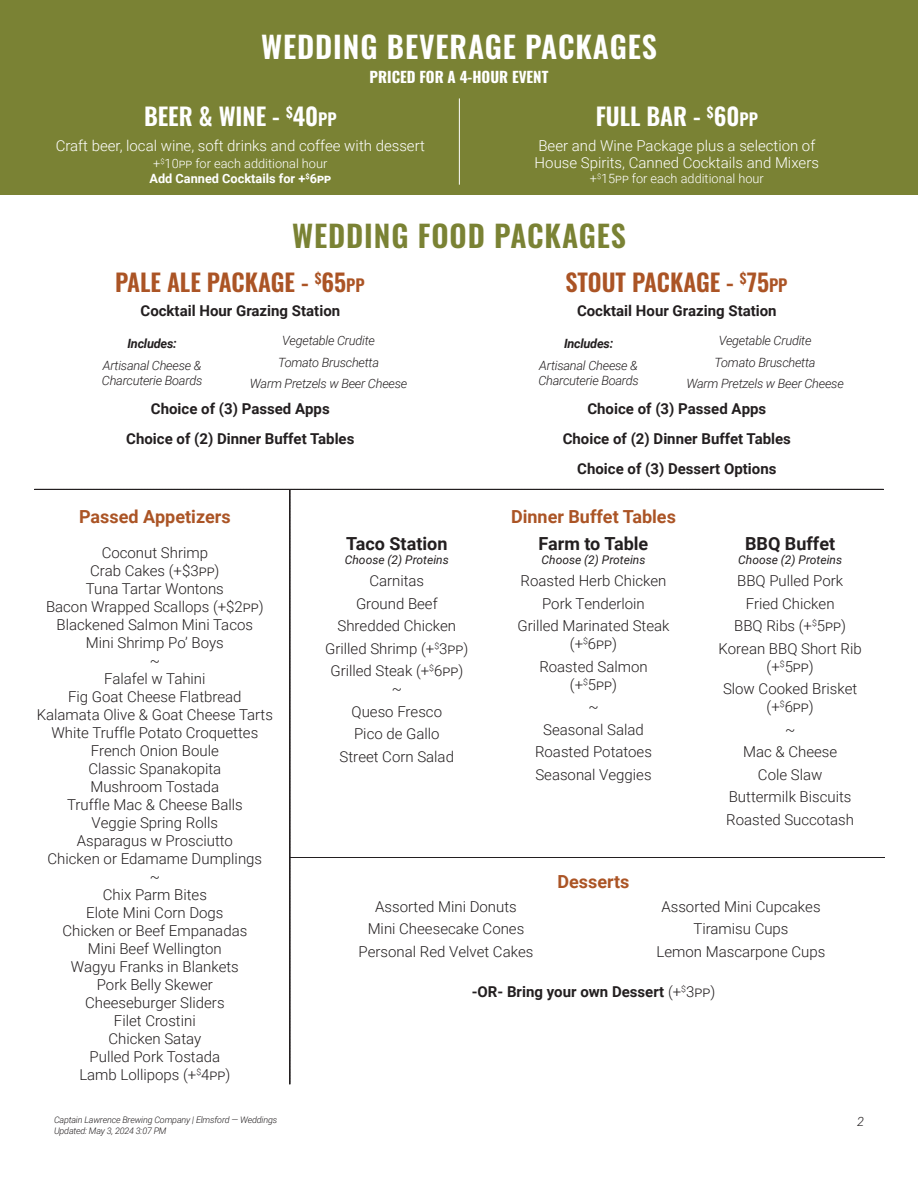
<style>
.page{position:relative;width:918px;height:1188px;background:#fff}
.page>*{position:absolute;margin:0;border:0;box-sizing:border-box;transform-origin:0 0}
.t1{font:600 30px "Oswald";letter-spacing:.03em;color:#fff}
.t2{font:600 30px "Oswald";letter-spacing:.03em;color:#7a8234}
.food-package-h1{font:600 24px "Oswald";color:#ab5425}
.food-package-h1-2{font:600 24px "Oswald";color:#fff}
.food-package-sub{font:700 18px "Roboto";color:#ab5425}
.food-package-sub-2{font:700 18px "Roboto";color:#231f20}
.bullet_copy{font:300 15px/18px "Roboto";color:#231f20;text-align:center}
.food-package-sub2{font:700 15px "Roboto";color:#231f20}
.COPY{font:300 15px/16.5px "Roboto";color:#fff}
.bullet_copy-2{font:700 15px "Roboto";color:#231f20}
.t3{font:700 15px "Oswald";color:#fff}
.food-package-sub-3{font:italic 300 12.75px/15.3px "Roboto";letter-spacing:-.02em;color:#231f20}
.food-package-h3{font:300 12.75px/15px "Roboto";color:#fff;text-align:center}
.COPY-2{font:300 12.75px "Roboto";color:#fff}
.food-package-sub-4{font:italic 700 12.75px "Roboto";letter-spacing:-.02em;color:#231f20}
.bullet_copy-3{font:italic 12px "Roboto";color:#231f20}
.t4{font:italic 300 9px "Roboto";letter-spacing:-.02em;color:#231f20}
.s1{font-size:16.8px}
.s2{font-weight:700}
.s3{font-weight:300}
</style>
<div class="page">
<div style="left:0;top:0;width:918px;height:195px;background:#7a8234"></div>
<hr style="left:459px;top:98px;width:1px;height:87px;background:#fff">
<svg style="left:34px;top:489px;width:850px;height:595px"></svg>
<p class="t1" style="left:261px;top:31px;width:397px">WEDDING BEVERAGE PACKAGES</p>
<p class="t3" style="left:370px;top:69px;width:180px">PRICED FOR A 4-HOUR EVENT</p>
<p class="food-package-h1-2" style="left:144px;top:103px;width:194px">BEER &amp; WINE - <sup>$</sup>40<span class="s1">pp</span></p>
<p class="COPY" style="left:56px;top:137px;width:371px">Craft beer, local wine, soft drinks and coffee with dessert</p>
<p class="food-package-h3" style="left:149px;top:155px;width:183px">+<sup>$</sup>10pp for each additional hour<br><span class="s2">Add Canned Cocktails for +</span><sup>$</sup><span class="s2">6pp</span></p>
<p class="food-package-h1-2" style="left:596px;top:103px;width:164px">FULL BAR - <sup>$</sup>60<span class="s1">pp</span></p>
<p class="COPY" style="left:535px;top:137px;width:286px">Beer and Wine Package plus a selection of<br>House Spirits, Canned Cocktails and Mixers</p>
<p class="COPY-2" style="left:590px;top:169px;width:176px">+<sup>$</sup>15pp for each additional hour</p>
<p class="t2" style="left:292px;top:221px;width:335px">WEDDING FOOD PACKAGES</p>
<p class="food-package-h1" style="left:115px;top:269px;width:251px">PALE ALE PACKAGE - <sup>$</sup>65<span class="s1">pp</span></p>
<p class="food-package-sub2" style="left:141px;top:300px;width:201px">Cocktail Hour Grazing Station</p>
<p class="food-package-sub-4" style="left:128px;top:335px;width:51px">Includes:</p>
<p class="food-package-sub-3" style="left:102px;top:357px;width:102px">Artisanal Cheese &amp;<br>Charcuterie Boards</p>
<p class="food-package-sub-3" style="left:282px;top:333px;width:94px">Vegetable Crudite</p>
<p class="food-package-sub-3" style="left:278px;top:354px;width:102px">Tomato Bruschetta</p>
<p class="food-package-sub-3" style="left:250px;top:375px;width:159px">Warm Pretzels w Beer Cheese</p>
<p class="food-package-sub2" style="left:151px;top:398px;width:180px">Choice of (3) Passed Apps</p>
<p class="food-package-sub2" style="left:126px;top:428px;width:230px">Choice of (2) Dinner Buffet Tables</p>
<p class="food-package-h1" style="left:565px;top:269px;width:224px">STOUT PACKAGE - <sup>$</sup>75<span class="s1">pp</span></p>
<p class="food-package-sub2" style="left:577px;top:300px;width:201px">Cocktail Hour Grazing Station</p>
<p class="food-package-sub-4" style="left:564px;top:335px;width:51px">Includes:</p>
<p class="food-package-sub-3" style="left:538px;top:357px;width:102px">Artisanal Cheese &amp;<br>Charcuterie Boards</p>
<p class="food-package-sub-3" style="left:719px;top:333px;width:94px">Vegetable Crudite</p>
<p class="food-package-sub-3" style="left:715px;top:354px;width:102px">Tomato Bruschetta</p>
<p class="food-package-sub-3" style="left:686px;top:375px;width:159px">Warm Pretzels w Beer Cheese</p>
<p class="food-package-sub2" style="left:587px;top:398px;width:180px">Choice of (3) Passed Apps</p>
<p class="food-package-sub2" style="left:563px;top:428px;width:230px">Choice of (2) Dinner Buffet Tables</p>
<p class="food-package-sub2" style="left:577px;top:458px;width:201px">Choice of (3) Dessert Options</p>
<p class="food-package-sub" style="left:79px;top:504px;width:153px">Passed Appetizers</p>
<p class="bullet_copy" style="left:102px;top:543px;width:108px">Coconut Shrimp</p>
<p class="bullet_copy" style="left:90px;top:561px;width:131px">Crab Cakes (+$3pp)</p>
<p class="bullet_copy" style="left:86px;top:579px;width:140px">Tuna Tartar Wontons</p>
<p class="bullet_copy" style="left:46px;top:597px;width:219px">Bacon Wrapped Scallops (+$2pp)</p>
<p class="bullet_copy" style="left:57px;top:615px;width:198px">Blackened Salmon Mini Tacos</p>
<p class="bullet_copy" style="left:86px;top:633px;width:139px">Mini Shrimp Po’ Boys</p>
<p class="bullet_copy" style="left:150px;top:651px;width:12px">~</p>
<p class="bullet_copy" style="left:104px;top:669px;width:103px">Falafel w Tahini</p>
<p class="bullet_copy" style="left:68px;top:687px;width:175px">Fig Goat Cheese Flatbread</p>
<p class="bullet_copy" style="left:37px;top:705px;width:238px">Kalamata Olive &amp; Goat Cheese Tarts</p>
<p class="bullet_copy" style="left:51px;top:723px;width:208px">White Truffle Potato Croquettes</p>
<p class="bullet_copy" style="left:91px;top:741px;width:129px">French Onion Boule</p>
<p class="bullet_copy" style="left:88px;top:759px;width:134px">Classic Spanakopita</p>
<p class="bullet_copy" style="left:90px;top:777px;width:130px">Mushroom Tostada</p>
<p class="bullet_copy" style="left:67px;top:795px;width:177px">Truffle Mac &amp; Cheese Balls</p>
<p class="bullet_copy" style="left:92px;top:813px;width:128px">Veggie Spring Rolls</p>
<p class="bullet_copy" style="left:77px;top:831px;width:158px">Asparagus w Prosciutto</p>
<p class="bullet_copy" style="left:48px;top:849px;width:216px">Chicken or Edamame Dumplings</p>
<p class="bullet_copy" style="left:150px;top:867px;width:12px">~</p>
<p class="bullet_copy" style="left:103px;top:885px;width:106px">Chix Parm Bites</p>
<p class="bullet_copy" style="left:86px;top:903px;width:139px">Elote Mini Corn Dogs</p>
<p class="bullet_copy" style="left:62px;top:921px;width:186px">Chicken or Beef Empanadas</p>
<p class="bullet_copy" style="left:88px;top:939px;width:136px">Mini Beef Wellington</p>
<p class="bullet_copy" style="left:71px;top:957px;width:170px">Wagyu Franks in Blankets</p>
<p class="bullet_copy" style="left:97px;top:975px;width:118px">Pork Belly Skewer</p>
<p class="bullet_copy" style="left:85px;top:993px;width:141px">Cheeseburger Sliders</p>
<p class="bullet_copy" style="left:114px;top:1011px;width:83px">Filet Crostini</p>
<p class="bullet_copy" style="left:108px;top:1029px;width:94px">Chicken Satay</p>
<p class="bullet_copy" style="left:90px;top:1047px;width:132px">Pulled Pork Tostada</p>
<p class="bullet_copy" style="left:79px;top:1065px;width:153px">Lamb Lollipops (+<sup>$</sup>4pp)</p>
<p class="food-package-sub-2" style="left:346px;top:531px;width:103px">Taco Station</p>
<p class="bullet_copy-3" style="left:345px;top:551px;width:105px">Choose (2) Proteins</p>
<p class="bullet_copy" style="left:369px;top:571px;width:56px">Carnitas</p>
<p class="bullet_copy" style="left:356px;top:594px;width:83px">Ground Beef</p>
<p class="bullet_copy" style="left:337px;top:616px;width:120px">Shredded Chicken</p>
<p class="bullet_copy" style="left:325px;top:639px;width:145px">Grilled Shrimp (+<sup>$</sup>3pp)</p>
<p class="bullet_copy" style="left:330px;top:661px;width:134px">Grilled Steak (+<sup>$</sup>6pp)</p>
<p class="bullet_copy" style="left:392px;top:679px;width:12px">~</p>
<p class="bullet_copy" style="left:352px;top:702px;width:92px">Queso Fresco</p>
<p class="bullet_copy" style="left:354px;top:724px;width:87px">Pico de Gallo</p>
<p class="bullet_copy" style="left:340px;top:747px;width:116px">Street Corn Salad</p>
<p class="food-package-sub" style="left:511px;top:504px;width:166px">Dinner Buffet Tables</p>
<p class="food-package-sub-2" style="left:539px;top:531px;width:111px">Farm to Table</p>
<p class="bullet_copy-3" style="left:542px;top:551px;width:105px">Choose (2) Proteins</p>
<p class="bullet_copy" style="left:521px;top:571px;width:147px">Roasted Herb Chicken</p>
<p class="bullet_copy" style="left:542px;top:594px;width:104px">Pork Tenderloin</p>
<p class="bullet_copy" style="left:517px;top:616px;width:154px">Grilled Marinated Steak (+<sup>$</sup>6pp)</p>
<p class="bullet_copy" style="left:539px;top:657px;width:110px">Roasted Salmon (+<sup>$</sup>5pp)</p>
<p class="bullet_copy" style="left:588px;top:697px;width:12px">~</p>
<p class="bullet_copy" style="left:543px;top:720px;width:102px">Seasonal Salad</p>
<p class="bullet_copy" style="left:535px;top:742px;width:118px">Roasted Potatoes</p>
<p class="bullet_copy" style="left:535px;top:765px;width:118px">Seasonal Veggies</p>
<p class="food-package-sub" style="left:558px;top:869px;width:74px">Desserts</p>
<p class="food-package-sub-2" style="left:745px;top:531px;width:92px">BBQ Buffet</p>
<p class="bullet_copy-3" style="left:738px;top:551px;width:105px">Choose (2) Proteins</p>
<p class="bullet_copy" style="left:737px;top:571px;width:108px">BBQ Pulled Pork</p>
<p class="bullet_copy" style="left:746px;top:594px;width:90px">Fried Chicken</p>
<p class="bullet_copy" style="left:734px;top:616px;width:113px">BBQ Ribs (+<sup>$</sup>5pp)</p>
<p class="bullet_copy" style="left:719px;top:639px;width:145px">Korean BBQ Short Rib (+<sup>$</sup>5pp)</p>
<p class="bullet_copy" style="left:723px;top:679px;width:136px">Slow Cooked Brisket (+<sup>$</sup>6pp)</p>
<p class="bullet_copy" style="left:785px;top:720px;width:12px">~</p>
<p class="bullet_copy" style="left:743px;top:742px;width:96px">Mac &amp; Cheese</p>
<p class="bullet_copy" style="left:758px;top:765px;width:66px">Cole Slaw</p>
<p class="bullet_copy" style="left:729px;top:787px;width:124px">Buttermilk Biscuits</p>
<p class="bullet_copy" style="left:726px;top:810px;width:129px">Roasted Succotash</p>
<p class="bullet_copy" style="left:375px;top:897px;width:143px">Assorted Mini Donuts</p>
<p class="bullet_copy" style="left:368px;top:919px;width:158px">Mini Cheesecake Cones</p>
<p class="bullet_copy" style="left:359px;top:942px;width:176px">Personal Red Velvet Cakes</p>
<p class="bullet_copy" style="left:661px;top:897px;width:161px">Assorted Mini Cupcakes</p>
<p class="bullet_copy" style="left:693px;top:919px;width:97px">Tiramisu Cups</p>
<p class="bullet_copy" style="left:657px;top:942px;width:170px">Lemon Mascarpone Cups</p>
<p class="bullet_copy-2" style="left:472px;top:981px;width:245px">-OR- Bring your own Dessert <span class="s3">(+</span><sup>$</sup><span class="s3">3pp)</span></p>
<p class="t4" style="left:54px;top:1114px;width:225px">Captain Lawrence Brewing Company | Elmsford — Weddings</p>
<p class="food-package-sub-3" style="left:857px;top:1113px;width:8px">2</p>
<p class="t4" style="left:54px;top:1124px;width:114px">Updated: May 3, 2024 3:07 PM</p>
</div>
